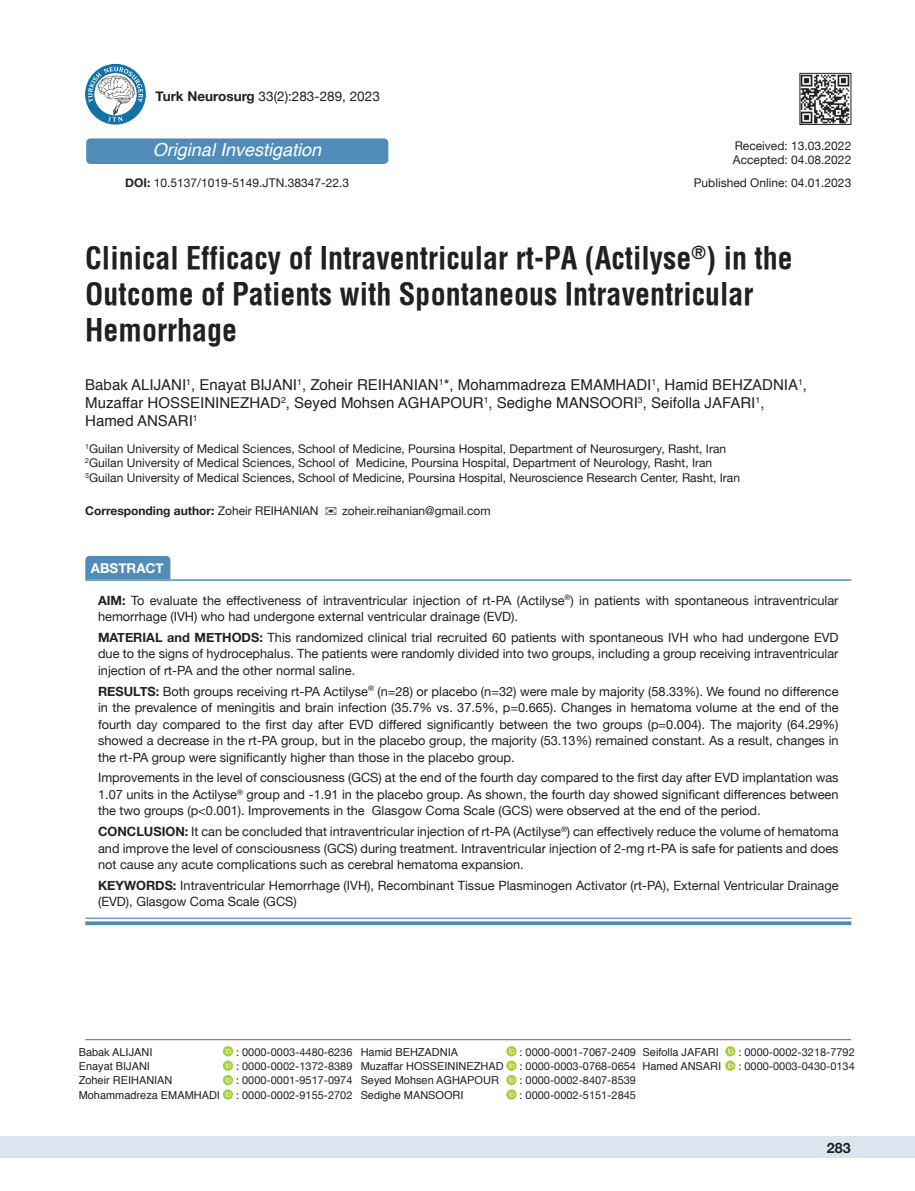
<style>
.page{position:relative;width:915px;height:1191px;background:#fff}
.page>*{position:absolute;margin:0;border:0;box-sizing:border-box;transform-origin:0 0}
.t1{font:700 30px/36px "Helvetica Condens";color:#231f20}
.t2{font:italic 18px "Helvetica";color:#fff}
.t3{font:15px/18px "Helvetica";color:#231f20}
.t4{font:700 14.25px "Helvetica Neue";color:#231f20}
.t5{font:13.5px "Helvetica Neue";color:#231f20}
.t6{font:700 13.5px "Helvetica Neue";color:#fff}
.t7{font:12.75px/16.5px "Helvetica Neue";color:#231f20;text-align:justify}
.t8{font:12px/14.4px "Helvetica Neue";color:#231f20}
.t9{font:700 12px "Helvetica Neue";color:#231f20}
.t10{font:10.95px "Helvetica Neue";color:#231f20}
.t11{font:10.95px "Helvetica";color:#231f20}
.s1{font-weight:700}
.s2{font-weight:400}
</style>
<div class="page">
<div style="left:0;top:1136px;width:914px;height:22px;background:#dbe5f0"></div>
<hr style="left:85px;top:1039px;width:765px;height:1px;background:#636366">
<div style="left:85px;top:556px;width:85px;height:23px;background:#518cb9"></div>
<hr style="left:85px;top:579px;width:766px;height:2px;background:#518cb9">
<hr style="left:85px;top:917px;width:766px;height:2px;background:#518cb9">
<svg style="left:85px;top:921px;width:766px;height:4px;background:#6297bf"></svg>
<img style="left:801px;top:75px;width:47px;height:48px">
<div style="left:799px;top:73px;width:51px;height:52px;border:1px solid #231f20"></div>
<svg style="left:725px;top:1046px;width:10px;height:10px"></svg>
<svg style="left:727px;top:1048px;width:6px;height:5px"></svg>
<svg style="left:725px;top:1060px;width:10px;height:10px"></svg>
<svg style="left:727px;top:1062px;width:6px;height:6px"></svg>
<svg style="left:223px;top:1046px;width:10px;height:10px"></svg>
<svg style="left:225px;top:1048px;width:6px;height:5px"></svg>
<svg style="left:223px;top:1060px;width:10px;height:10px"></svg>
<svg style="left:225px;top:1062px;width:6px;height:6px"></svg>
<svg style="left:223px;top:1075px;width:10px;height:10px"></svg>
<svg style="left:225px;top:1076px;width:6px;height:6px"></svg>
<svg style="left:223px;top:1089px;width:10px;height:10px"></svg>
<svg style="left:225px;top:1091px;width:6px;height:5px"></svg>
<svg style="left:506px;top:1046px;width:10px;height:10px"></svg>
<svg style="left:509px;top:1048px;width:5px;height:5px"></svg>
<svg style="left:506px;top:1060px;width:10px;height:10px"></svg>
<svg style="left:509px;top:1062px;width:5px;height:6px"></svg>
<svg style="left:506px;top:1075px;width:10px;height:10px"></svg>
<svg style="left:509px;top:1076px;width:5px;height:6px"></svg>
<svg style="left:506px;top:1089px;width:10px;height:10px"></svg>
<svg style="left:509px;top:1091px;width:5px;height:5px"></svg>
<svg style="left:85px;top:64px;width:61px;height:61px"></svg>
<svg style="left:88px;top:67px;width:55px;height:55px"></svg>
<div style="left:86px;top:138px;width:302px;height:26px;background:#518cb9;border-radius:4px"></div>
<p class="t5" style="left:156px;top:86px;width:225px"><span class="s1">Turk Neurosurg</span> 33(2):283-289, 2023</p>
<h2 class="t2" style="left:153px;top:136px;width:170px">Original Investigation</h2>
<p class="t8" style="left:125px;top:177px;width:225px"><span class="s1">DOI:</span> 10.5137/1019-5149.JTN.38347-22.3</p>
<p class="t8" style="left:732px;top:139px;width:120px">Received: 13.03.2022<br>Accepted: 04.08.2022</p>
<p class="t8" style="left:693px;top:176px;width:159px">Published Online: 04.01.2023</p>
<h1 class="t1" style="left:85px;top:240px;width:709px">Clinical Efficacy of Intraventricular rt-PA (Actilyse<sup>®</sup>) in the<br>Outcome of Patients with Spontaneous Intraventricular<br>Hemorrhage</h1>
<p class="t3" style="left:85px;top:376px;width:723px">Babak ALIJANI<sup>1</sup>, Enayat BIJANI<sup>1</sup>, Zoheir REIHANIAN<sup>1</sup>*, Mohammadreza EMAMHADI<sup>1</sup>, Hamid BEHZADNIA<sup>1</sup>,<br>Muzaffar HOSSEININEZHAD<sup>2</sup>, Seyed Mohsen AGHAPOUR<sup>1</sup>, Sedighe MANSOORI<sup>3</sup>, Seifolla JAFARI<sup>1</sup>,<br>Hamed ANSARI<sup>1</sup></p>
<p class="t8" style="left:85px;top:442px;width:656px"><sup>1</sup>Guilan University of Medical Sciences, School of Medicine, Poursina Hospital, Department of Neurosurgery, Rasht, Iran<br><sup>2</sup>Guilan University of Medical Sciences, School of Medicine, Poursina Hospital, Department of Neurology, Rasht, Iran<br><sup>3</sup>Guilan University of Medical Sciences, School of Medicine, Poursina Hospital, Neuroscience Research Center, Rasht, Iran</p>
<p class="t9" style="left:85px;top:501px;width:235px">Corresponding author: <span class="s2">Zoheir REIHANIAN</span></p>
<p class="t8" style="left:342px;top:504px;width:150px">zoheir.reihanian@gmail.com</p>
<p class="t6" style="left:91px;top:557px;width:75px">ABSTRACT</p>
<p class="t7" style="left:98px;top:592px;width:741px"><span class="s1">AIM:</span> To evaluate the effectiveness of intraventricular injection of rt-PA (Actilyse<sup>®</sup>) in patients with spontaneous intraventricular hemorrhage (IVH) who had undergone external ventricular drainage (EVD).</p>
<p class="t7" style="left:98px;top:629px;width:741px"><span class="s1">MATERIAL and METHODS:</span> This randomized clinical trial recruited 60 patients with spontaneous IVH who had undergone EVD due to the signs of hydrocephalus. The patients were randomly divided into two groups, including a group receiving intraventricular injection of rt-PA and the other normal saline.</p>
<p class="t7" style="left:98px;top:683px;width:741px"><span class="s1">RESULTS:</span> Both groups receiving rt-PA Actilyse<sup>®</sup> (n=28) or placebo (n=32) were male by majority (58.33%). We found no difference in the prevalence of meningitis and brain infection (35.7% vs. 37.5%, p=0.665). Changes in hematoma volume at the end of the fourth day compared to the first day after EVD differed significantly between the two groups (p=0.004). The majority (64.29%) showed a decrease in the rt-PA group, but in the placebo group, the majority (53.13%) remained constant. As a result, changes in the rt-PA group were significantly higher than those in the placebo group.</p>
<p class="t7" style="left:98px;top:770px;width:741px">Improvements in the level of consciousness (GCS) at the end of the fourth day compared to the first day after EVD implantation was 1.07 units in the Actilyse<sup>®</sup> group and -1.91 in the placebo group. As shown, the fourth day showed significant differences between the two groups (p&lt;0.001). Improvements in the Glasgow Coma Scale (GCS) were observed at the end of the period.</p>
<p class="t7" style="left:98px;top:824px;width:741px"><span class="s1">CONCLUSION:</span> It can be concluded that intraventricular injection of rt-PA (Actilyse<sup>®</sup>) can effectively reduce the volume of hematoma and improve the level of consciousness (GCS) during treatment. Intraventricular injection of 2-mg rt-PA is safe for patients and does not cause any acute complications such as cerebral hematoma expansion.</p>
<p class="t7" style="left:98px;top:877px;width:741px"><span class="s1">KEYWORDS:</span> Intraventricular Hemorrhage (IVH), Recombinant Tissue Plasminogen Activator (rt-PA), External Ventricular Drainage (EVD), Glasgow Coma Scale (GCS)</p>
<p class="t11" style="left:79px;top:1043px;width:75px">Babak ALIJANI</p>
<p class="t10" style="left:236px;top:1043px;width:118px">: 0000-0003-4480-6236</p>
<p class="t11" style="left:79px;top:1057px;width:73px">Enayat BIJANI</p>
<p class="t10" style="left:236px;top:1058px;width:118px">: 0000-0002-1372-8389</p>
<p class="t11" style="left:79px;top:1072px;width:95px">Zoheir REIHANIAN</p>
<p class="t10" style="left:236px;top:1072px;width:118px">: 0000-0001-9517-0974</p>
<p class="t11" style="left:79px;top:1086px;width:143px">Mohammadreza EMAMHADI</p>
<p class="t10" style="left:236px;top:1087px;width:118px">: 0000-0002-9155-2702</p>
<p class="t11" style="left:642px;top:1043px;width:78px">Seifolla JAFARI</p>
<p class="t10" style="left:738px;top:1043px;width:118px">: 0000-0002-3218-7792</p>
<p class="t11" style="left:642px;top:1057px;width:80px">Hamed ANSARI</p>
<p class="t10" style="left:738px;top:1058px;width:118px">: 0000-0003-0430-0134</p>
<p class="t11" style="left:360px;top:1043px;width:99px">Hamid BEHZADNIA</p>
<p class="t10" style="left:519px;top:1043px;width:118px">: 0000-0001-7067-2409</p>
<p class="t11" style="left:360px;top:1057px;width:144px">Muzaffar HOSSEININEZHAD</p>
<p class="t10" style="left:519px;top:1058px;width:118px">: 0000-0003-0768-0654</p>
<p class="t11" style="left:360px;top:1072px;width:140px">Seyed Mohsen AGHAPOUR</p>
<p class="t10" style="left:519px;top:1072px;width:118px">: 0000-0002-8407-8539</p>
<p class="t11" style="left:360px;top:1086px;width:104px">Sedighe MANSOORI</p>
<p class="t10" style="left:519px;top:1087px;width:118px">: 0000-0002-5151-2845</p>
<p class="t4" style="left:826px;top:1137px;width:25px">283</p>
</div>
